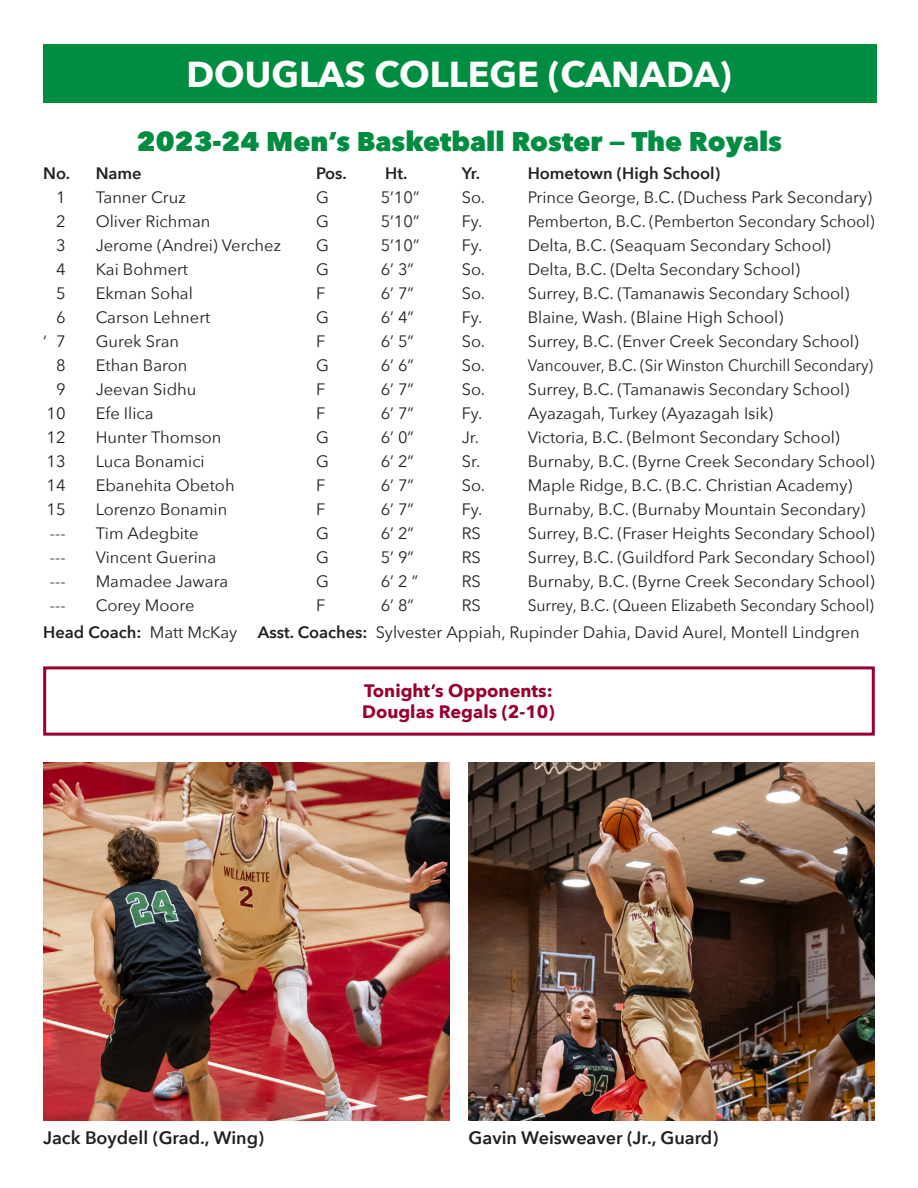
<style>
.page{position:relative;width:918px;height:1188px;background:#fff}
.page>*{position:absolute;margin:0;border:0;box-sizing:border-box;transform-origin:0 0}
.t1{font:700 36px "Avenir Next";color:#fff}
.t2{font:800 27px "Avenir Next";color:#008c41}
.t3{font:600 18px "Avenir Next";color:#231f20}
.t4{font:700 18px "Avenir Next";color:#98012d}
.t5{font:16.5px "Avenir Next";color:#231f20}
.t6{font:600 16.5px "Avenir Next";color:#231f20}
.t7{font:16.5px "Avenir Next";color:#231f20;scale:.93 1}
.t8{font:16.5px "Avenir Next";color:#231f20;scale:.95 1}
.s1{font-weight:400}
.s2{font-weight:600}
</style>
<div class="page">
<div style="left:43px;top:45px;width:833px;height:58px;background:#008c41"></div>
<img style="left:43px;top:762px;width:407px;height:358px">
<img style="left:469px;top:762px;width:406px;height:358px">
<div style="left:43px;top:666px;width:832px;height:70px;border:3px solid #98012d"></div>
<p class="t1" style="left:186px;top:43px;width:547px">DOUGLAS COLLEGE (CANADA)</p>
<p class="t2" style="left:137px;top:125px;width:647px">2023-24 Men’s Basketball Roster — The Royals</p>
<p class="t6" style="left:43px;top:159px;width:100px">No. Name</p>
<p class="t6" style="left:316px;top:159px;width:32px">Pos.</p>
<p class="t6" style="left:385px;top:159px;width:24px">Ht.</p>
<p class="t6" style="left:462px;top:159px;width:20px">Yr.</p>
<p class="t6" style="left:528px;top:159px;width:194px">Hometown (High School)</p>
<p class="t5" style="left:56px;top:183px;width:11px">1</p>
<p class="t5" style="left:96px;top:183px;width:92px">Tanner Cruz</p>
<p class="t5" style="left:316px;top:183px;width:14px">G</p>
<p class="t5" style="left:381px;top:183px;width:40px">5’10”</p>
<p class="t5" style="left:462px;top:183px;width:25px">So.</p>
<p class="t5" style="left:528px;top:183px;width:346px">Prince George, B.C. (Duchess Park Secondary)</p>
<p class="t5" style="left:56px;top:207px;width:11px">2</p>
<p class="t5" style="left:96px;top:207px;width:116px">Oliver Richman</p>
<p class="t5" style="left:316px;top:207px;width:14px">G</p>
<p class="t5" style="left:381px;top:207px;width:40px">5’10”</p>
<p class="t5" style="left:462px;top:207px;width:22px">Fy.</p>
<p class="t5" style="left:528px;top:207px;width:349px">Pemberton, B.C. (Pemberton Secondary School)</p>
<p class="t5" style="left:56px;top:231px;width:11px">3</p>
<p class="t5" style="left:96px;top:231px;width:187px">Jerome (Andrei) Verchez</p>
<p class="t5" style="left:316px;top:231px;width:14px">G</p>
<p class="t5" style="left:381px;top:231px;width:40px">5’10”</p>
<p class="t5" style="left:462px;top:231px;width:22px">Fy.</p>
<p class="t5" style="left:528px;top:231px;width:305px">Delta, B.C. (Seaquam Secondary School)</p>
<p class="t5" style="left:56px;top:255px;width:11px">4</p>
<p class="t5" style="left:96px;top:255px;width:94px">Kai Bohmert</p>
<p class="t5" style="left:316px;top:255px;width:14px">G</p>
<p class="t5" style="left:381px;top:255px;width:35px">6’ 3”</p>
<p class="t5" style="left:462px;top:255px;width:25px">So.</p>
<p class="t5" style="left:528px;top:255px;width:274px">Delta, B.C. (Delta Secondary School)</p>
<p class="t5" style="left:56px;top:279px;width:11px">5</p>
<p class="t5" style="left:96px;top:279px;width:99px">Ekman Sohal</p>
<p class="t5" style="left:316px;top:279px;width:11px">F</p>
<p class="t5" style="left:381px;top:279px;width:35px">6’ 7”</p>
<p class="t5" style="left:462px;top:279px;width:25px">So.</p>
<p class="t5" style="left:528px;top:279px;width:323px">Surrey, B.C. (Tamanawis Secondary School)</p>
<p class="t5" style="left:56px;top:303px;width:11px">6</p>
<p class="t5" style="left:96px;top:303px;width:116px">Carson Lehnert</p>
<p class="t5" style="left:316px;top:303px;width:14px">G</p>
<p class="t5" style="left:381px;top:303px;width:35px">6’ 4”</p>
<p class="t5" style="left:462px;top:303px;width:22px">Fy.</p>
<p class="t5" style="left:528px;top:303px;width:257px">Blaine, Wash. (Blaine High School)</p>
<p class="t5" style="left:43px;top:327px;width:24px">‘ 7</p>
<p class="t5" style="left:96px;top:327px;width:85px">Gurek Sran</p>
<p class="t5" style="left:316px;top:327px;width:11px">F</p>
<p class="t5" style="left:381px;top:327px;width:35px">6’ 5”</p>
<p class="t5" style="left:462px;top:327px;width:25px">So.</p>
<p class="t5" style="left:528px;top:327px;width:333px">Surrey, B.C. (Enver Creek Secondary School)</p>
<p class="t5" style="left:56px;top:351px;width:11px">8</p>
<p class="t5" style="left:96px;top:351px;width:93px">Ethan Baron</p>
<p class="t5" style="left:316px;top:351px;width:14px">G</p>
<p class="t5" style="left:381px;top:351px;width:35px">6’ 6”</p>
<p class="t5" style="left:462px;top:351px;width:25px">So.</p>
<p class="t7" style="left:528px;top:351px;width:373px">Vancouver, B.C. (Sir Winston Churchill Secondary)</p>
<p class="t5" style="left:56px;top:375px;width:11px">9</p>
<p class="t5" style="left:96px;top:375px;width:102px">Jeevan Sidhu</p>
<p class="t5" style="left:316px;top:375px;width:11px">F</p>
<p class="t5" style="left:381px;top:375px;width:35px">6’ 7”</p>
<p class="t5" style="left:462px;top:375px;width:25px">So.</p>
<p class="t5" style="left:528px;top:375px;width:323px">Surrey, B.C. (Tamanawis Secondary School)</p>
<p class="t5" style="left:47px;top:399px;width:21px">10</p>
<p class="t5" style="left:96px;top:399px;width:59px">Efe Ilica</p>
<p class="t5" style="left:316px;top:399px;width:11px">F</p>
<p class="t5" style="left:381px;top:399px;width:35px">6’ 7”</p>
<p class="t5" style="left:462px;top:399px;width:22px">Fy.</p>
<p class="t5" style="left:528px;top:399px;width:247px">Ayazagah, Turkey (Ayazagah Isik)</p>
<p class="t5" style="left:47px;top:423px;width:21px">12</p>
<p class="t5" style="left:96px;top:423px;width:127px">Hunter Thomson</p>
<p class="t5" style="left:316px;top:423px;width:14px">G</p>
<p class="t5" style="left:381px;top:423px;width:35px">6’ 0”</p>
<p class="t5" style="left:462px;top:423px;width:19px">Jr.</p>
<p class="t5" style="left:528px;top:423px;width:314px">Victoria, B.C. (Belmont Secondary School)</p>
<p class="t5" style="left:47px;top:447px;width:21px">13</p>
<p class="t5" style="left:96px;top:447px;width:111px">Luca Bonamici</p>
<p class="t5" style="left:316px;top:447px;width:14px">G</p>
<p class="t5" style="left:381px;top:447px;width:35px">6’ 2”</p>
<p class="t5" style="left:462px;top:447px;width:20px">Sr.</p>
<p class="t5" style="left:528px;top:447px;width:348px">Burnaby, B.C. (Byrne Creek Secondary School)</p>
<p class="t5" style="left:47px;top:471px;width:21px">14</p>
<p class="t5" style="left:96px;top:471px;width:140px">Ebanehita Obetoh</p>
<p class="t5" style="left:316px;top:471px;width:11px">F</p>
<p class="t5" style="left:381px;top:471px;width:35px">6’ 7”</p>
<p class="t5" style="left:462px;top:471px;width:25px">So.</p>
<p class="t5" style="left:528px;top:471px;width:326px">Maple Ridge, B.C. (B.C. Christian Academy)</p>
<p class="t5" style="left:47px;top:495px;width:21px">15</p>
<p class="t5" style="left:96px;top:495px;width:133px">Lorenzo Bonamin</p>
<p class="t5" style="left:316px;top:495px;width:11px">F</p>
<p class="t5" style="left:381px;top:495px;width:35px">6’ 7”</p>
<p class="t5" style="left:462px;top:495px;width:22px">Fy.</p>
<p class="t5" style="left:528px;top:495px;width:339px">Burnaby, B.C. (Burnaby Mountain Secondary)</p>
<p class="t5" style="left:50px;top:519px;width:17px">---</p>
<p class="t5" style="left:96px;top:519px;width:104px">Tim Adegbite</p>
<p class="t5" style="left:316px;top:519px;width:14px">G</p>
<p class="t5" style="left:381px;top:519px;width:35px">6’ 2”</p>
<p class="t5" style="left:462px;top:519px;width:21px">RS</p>
<p class="t5" style="left:528px;top:519px;width:349px">Surrey, B.C. (Fraser Heights Secondary School)</p>
<p class="t5" style="left:50px;top:543px;width:17px">---</p>
<p class="t5" style="left:96px;top:543px;width:122px">Vincent Guerina</p>
<p class="t5" style="left:316px;top:543px;width:14px">G</p>
<p class="t5" style="left:381px;top:543px;width:35px">5’ 9”</p>
<p class="t5" style="left:462px;top:543px;width:21px">RS</p>
<p class="t5" style="left:528px;top:543px;width:349px">Surrey, B.C. (Guildford Park Secondary School)</p>
<p class="t5" style="left:50px;top:567px;width:17px">---</p>
<p class="t5" style="left:96px;top:567px;width:134px">Mamadee Jawara</p>
<p class="t5" style="left:316px;top:567px;width:14px">G</p>
<p class="t5" style="left:381px;top:567px;width:39px">6’ 2 ”</p>
<p class="t5" style="left:462px;top:567px;width:21px">RS</p>
<p class="t5" style="left:528px;top:567px;width:348px">Burnaby, B.C. (Byrne Creek Secondary School)</p>
<p class="t5" style="left:50px;top:591px;width:17px">---</p>
<p class="t5" style="left:96px;top:591px;width:100px">Corey Moore</p>
<p class="t5" style="left:316px;top:591px;width:11px">F</p>
<p class="t5" style="left:381px;top:591px;width:35px">6’ 8”</p>
<p class="t5" style="left:462px;top:591px;width:21px">RS</p>
<p class="t8" style="left:528px;top:591px;width:366px">Surrey, B.C. (Queen Elizabeth Secondary School)</p>
<p class="t6" style="left:43px;top:618px;width:196px">Head Coach: <span class="s1">Matt McKay</span></p>
<p class="t5" style="left:258px;top:619px;width:603px"><span class="s2">Asst. Coaches:</span> Sylvester Appiah, Rupinder Dahia, David Aurel, Montell Lindgren</p>
<p class="t4" style="left:364px;top:675px;width:190px">Tonight’s Opponents:</p>
<p class="t4" style="left:362px;top:696px;width:194px">Douglas Regals (2-10)</p>
<p class="t3" style="left:43px;top:1122px;width:222px">Jack Boydell (Grad., Wing)</p>
<p class="t3" style="left:469px;top:1122px;width:251px">Gavin Weisweaver (Jr., Guard)</p>
</div>
